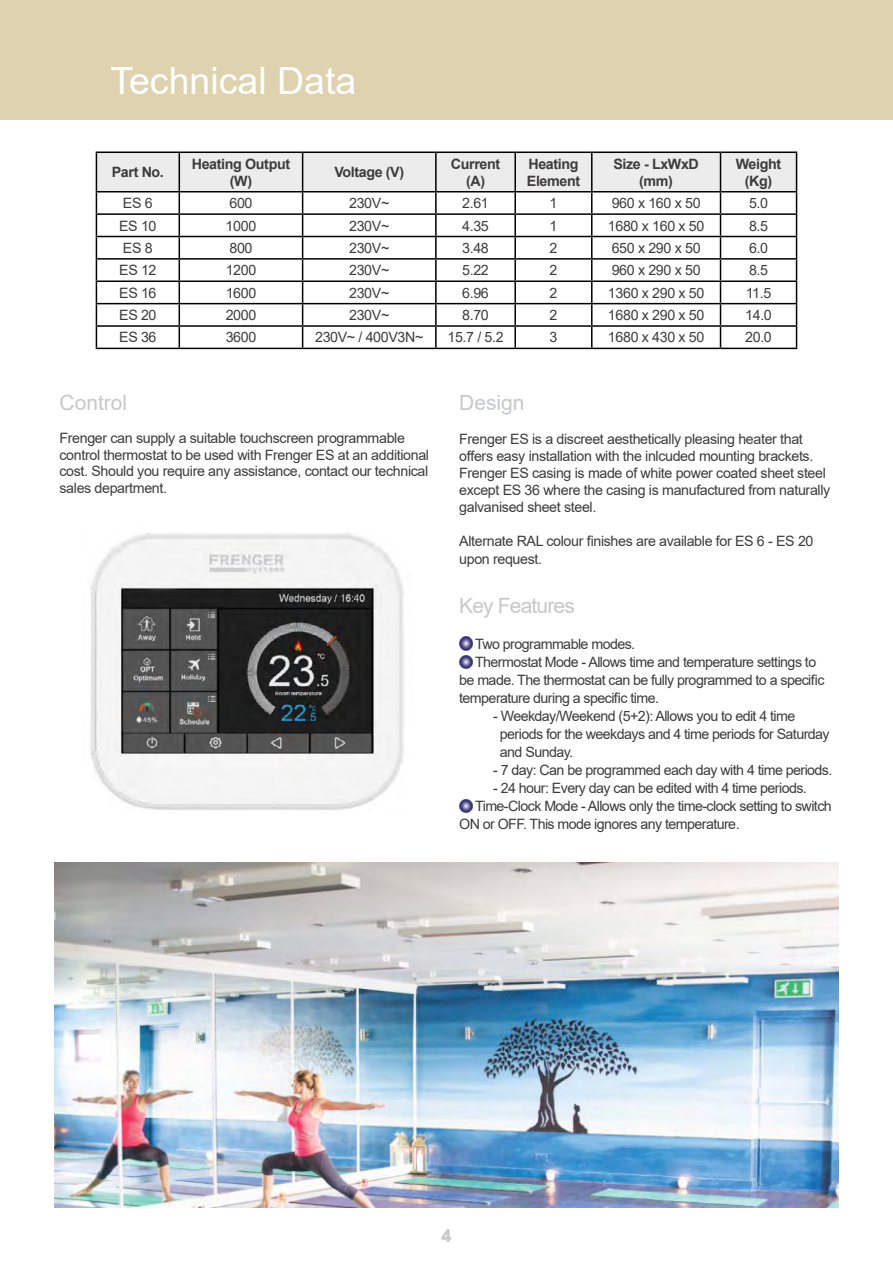
<style>
.page{position:relative;width:893px;height:1263px;background:#fff}
.page>*{position:absolute;margin:0;border:0;box-sizing:border-box;transform-origin:0 0}
.t1{font:37.5px "Arial";color:#fff}
.t2{font:21px "Arial";color:#c7c8ca}
.t3{font:21px "Arial";letter-spacing:-.04em;color:#c7c8ca}
.t4{font:700 18px "Arial";color:#c9cacc}
.t5{font:14.25px/17.1px "Arial";letter-spacing:-.025em;color:#3d3b3c}
.t6{font:700 14.25px/17.1px "Arial";letter-spacing:-.025em;color:#3d3b3c;text-align:center}
</style>
<div class="page">
<div style="left:0;top:0;width:893px;height:119px;background:#ded3ae"></div>
<svg style="left:96px;top:152px;width:701px;height:196px"></svg>
<hr style="left:96px;top:348px;width:83px;height:1px;background:#000">
<hr style="left:179px;top:348px;width:124px;height:1px;background:#000">
<hr style="left:303px;top:348px;width:133px;height:1px;background:#000">
<hr style="left:436px;top:348px;width:79px;height:1px;background:#000">
<hr style="left:515px;top:348px;width:77px;height:1px;background:#000">
<hr style="left:592px;top:348px;width:128px;height:1px;background:#000">
<hr style="left:720px;top:348px;width:77px;height:1px;background:#000">
<img style="left:54px;top:863px;width:785px;height:345px">
<img style="left:90px;top:533px;width:314px;height:277px">
<img style="left:459px;top:637px;width:14px;height:13px">
<img style="left:459px;top:655px;width:14px;height:13px">
<img style="left:459px;top:799px;width:14px;height:13px">
<h1 class="t1" style="left:110px;top:55px;width:247px">Technical Data</h1>
<p class="t6" style="left:112px;top:164px;width:54px">Part No.</p>
<p class="t6" style="left:192px;top:155px;width:100px">Heating Output (W)</p>
<p class="t6" style="left:334px;top:164px;width:71px">Voltage (V)</p>
<p class="t6" style="left:451px;top:155px;width:51px">Current (A)</p>
<p class="t6" style="left:527px;top:155px;width:55px;text-align:left">Heating<br>Element</p>
<p class="t6" style="left:613px;top:155px;width:87px">Size - LxWxD (mm)</p>
<p class="t6" style="left:736px;top:155px;width:47px">Weight (Kg)</p>
<p class="t5" style="left:123px;top:194px;width:31px">ES 6</p>
<p class="t5" style="left:229px;top:194px;width:25px">600</p>
<p class="t5" style="left:349px;top:194px;width:42px">230V~</p>
<p class="t5" style="left:462px;top:194px;width:28px">2.61</p>
<p class="t5" style="left:550px;top:194px;width:9px">1</p>
<p class="t5" style="left:612px;top:194px;width:90px">960 x 160 x 50</p>
<p class="t5" style="left:749px;top:194px;width:21px">5.0</p>
<p class="t5" style="left:119px;top:217px;width:39px">ES 10</p>
<p class="t5" style="left:226px;top:217px;width:32px">1000</p>
<p class="t5" style="left:349px;top:217px;width:42px">230V~</p>
<p class="t5" style="left:462px;top:217px;width:28px">4.35</p>
<p class="t5" style="left:550px;top:217px;width:9px">1</p>
<p class="t5" style="left:608px;top:217px;width:98px">1680 x 160 x 50</p>
<p class="t5" style="left:749px;top:217px;width:21px">8.5</p>
<p class="t5" style="left:123px;top:239px;width:31px">ES 8</p>
<p class="t5" style="left:229px;top:239px;width:25px">800</p>
<p class="t5" style="left:349px;top:239px;width:42px">230V~</p>
<p class="t5" style="left:462px;top:239px;width:28px">3.48</p>
<p class="t5" style="left:550px;top:239px;width:9px">2</p>
<p class="t5" style="left:612px;top:239px;width:90px">650 x 290 x 50</p>
<p class="t5" style="left:749px;top:239px;width:21px">6.0</p>
<p class="t5" style="left:119px;top:262px;width:39px">ES 12</p>
<p class="t5" style="left:226px;top:262px;width:32px">1200</p>
<p class="t5" style="left:349px;top:262px;width:42px">230V~</p>
<p class="t5" style="left:462px;top:262px;width:28px">5.22</p>
<p class="t5" style="left:550px;top:262px;width:9px">2</p>
<p class="t5" style="left:612px;top:262px;width:90px">960 x 290 x 50</p>
<p class="t5" style="left:749px;top:262px;width:21px">8.5</p>
<p class="t5" style="left:119px;top:284px;width:39px">ES 16</p>
<p class="t5" style="left:226px;top:284px;width:32px">1600</p>
<p class="t5" style="left:349px;top:284px;width:42px">230V~</p>
<p class="t5" style="left:462px;top:284px;width:28px">6.96</p>
<p class="t5" style="left:550px;top:284px;width:9px">2</p>
<p class="t5" style="left:608px;top:284px;width:98px">1360 x 290 x 50</p>
<p class="t5" style="left:746px;top:284px;width:27px">11.5</p>
<p class="t5" style="left:119px;top:306px;width:39px">ES 20</p>
<p class="t5" style="left:226px;top:306px;width:32px">2000</p>
<p class="t5" style="left:349px;top:306px;width:42px">230V~</p>
<p class="t5" style="left:462px;top:306px;width:28px">8.70</p>
<p class="t5" style="left:550px;top:306px;width:9px">2</p>
<p class="t5" style="left:608px;top:306px;width:98px">1680 x 290 x 50</p>
<p class="t5" style="left:745px;top:306px;width:28px">14.0</p>
<p class="t5" style="left:119px;top:329px;width:39px">ES 36</p>
<p class="t5" style="left:226px;top:329px;width:32px">3600</p>
<p class="t5" style="left:315px;top:329px;width:110px">230V~ / 400V3N~</p>
<p class="t5" style="left:447px;top:329px;width:58px">15.7 / 5.2</p>
<p class="t5" style="left:550px;top:329px;width:9px">3</p>
<p class="t5" style="left:608px;top:329px;width:98px">1680 x 430 x 50</p>
<p class="t5" style="left:745px;top:329px;width:28px">20.0</p>
<h2 class="t2" style="left:60px;top:388px;width:69px">Control</h2>
<p class="t5" style="left:60px;top:430px;width:371px;line-height:16.5px">Frenger can supply a suitable touchscreen programmable control thermostat to be used with Frenger ES at an additional cost. Should you require any assistance, contact our technical sales department.</p>
<h2 class="t2" style="left:459px;top:388px;width:67px">Design</h2>
<p class="t5" style="left:459px;top:430px;width:373px">Frenger ES is a discreet aesthetically pleasing heater that offers easy installation with the inlcuded mounting brackets.<br>Frenger ES casing is made of white power coated sheet steel except ES 36 where the casing is manufactured from naturally galvanised sheet steel.</p>
<p class="t5" style="left:459px;top:533px;width:356px">Alternate RAL colour finishes are available for ES 6 - ES 20 upon request.</p>
<h2 class="t3" style="left:459px;top:591px;width:117px">Key Features</h2>
<p class="t5" style="left:475px;top:635px;width:162px">Two programmable modes.</p>
<p class="t5" style="left:475px;top:653px;width:343px">Thermostat Mode - Allows time and temperature settings to</p>
<p class="t5" style="left:459px;top:671px;width:367px">be made. The thermostat can be fully programmed to a specific</p>
<p class="t5" style="left:459px;top:689px;width:201px">temperature during a specific time.</p>
<p class="t5" style="left:500px;top:707px;width:331px;line-height:18px;text-indent:-7px">- Weekday/Weekend (5+2): Allows you to edit 4 time periods for the weekdays and 4 time periods for Saturday and Sunday.</p>
<p class="t5" style="left:493px;top:761px;width:341px">- 7 day: Can be programmed each day with 4 time periods.</p>
<p class="t5" style="left:493px;top:779px;width:315px">- 24 hour: Every day can be edited with 4 time periods.</p>
<p class="t5" style="left:475px;top:797px;width:358px">Time-Clock Mode - Allows only the time-clock setting to switch</p>
<p class="t5" style="left:459px;top:815px;width:282px">ON or OFF. This mode ignores any temperature.</p>
<p class="t4" style="left:441px;top:1223px;width:12px">4</p>
</div>
